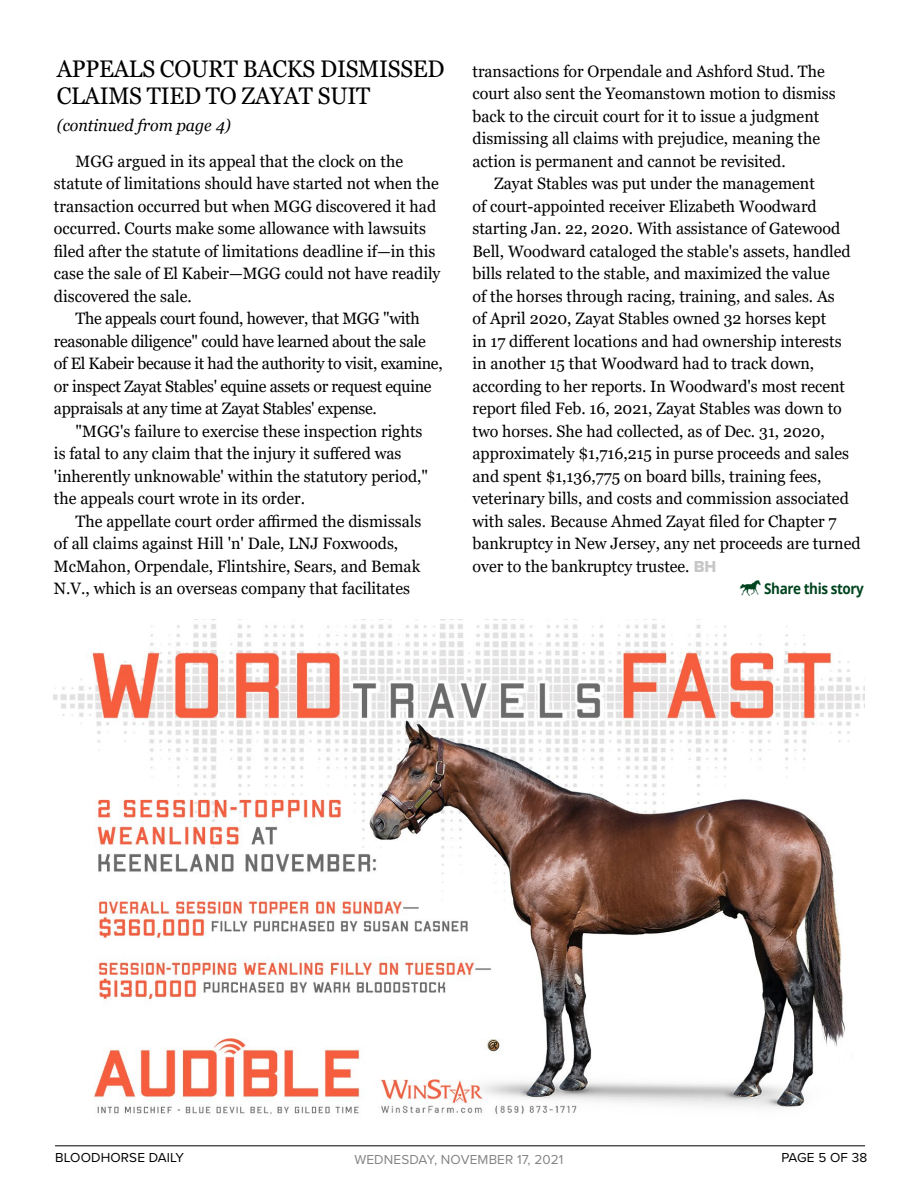
<style>
.page{position:relative;width:918px;height:1188px;background:#fff}
.page>*{position:absolute;margin:0;border:0;box-sizing:border-box;transform-origin:0 0}
.Headline{font:24px/27px "Georgia";letter-spacing:-.01em;color:#000;scale:.95 1}
.Body_Copy{font:16.5px/22.5px "Georgia";color:#000}
.Body_Copy-2{font:16.5px/22.5px "Georgia";letter-spacing:-.02em;color:#000}
.Headline-2{font:italic 16.5px "Georgia";color:#000}
.ShareThisStory{font:700 15px "Open Sans";letter-spacing:-.03em;color:#00441f;scale:.9 1}
.t1{font:13.5px "Proxima Nova";letter-spacing:.01em;color:#848484}
.t2{font:13.5px "Proxima Nova";letter-spacing:.01em;color:#000}
.s1{font-family:"Proxima Nova Extrabld";color:#c7c7c7}
</style>
<div class="page">
<hr style="left:55px;top:1146px;width:810px;height:1px;background:#000">
<img style="left:54px;top:620px;width:810px;height:494px">
<p class="Headline" style="left:57px;top:55px;width:410px">APPEALS COURT BACKS DISMISSED<br>CLAIMS TIED TO ZAYAT SUIT</p>
<p class="Headline-2" style="left:57px;top:114px;width:176px">(continued from page 4)</p>
<p class="Body_Copy" style="left:54px;top:150px;width:388px;text-indent:22px">MGG argued in its appeal that the clock on the statute of limitations should have started not when the transaction occurred but when MGG discovered it had occurred. Courts make some allowance with lawsuits filed after the statute of limitations deadline if—in this case the sale of El Kabeir—MGG could not have readily discovered the sale.</p>
<p class="Body_Copy-2" style="left:54px;top:307px;width:390px;text-indent:22px">The appeals court found, however, that MGG "with reasonable diligence" could have learned about the sale of El Kabeir because it had the authority to visit, examine, or inspect Zayat Stables' equine assets or request equine appraisals at any time at Zayat Stables' expense.</p>
<p class="Body_Copy" style="left:54px;top:420px;width:376px;text-indent:22px">"MGG's failure to exercise these inspection rights is fatal to any claim that the injury it suffered was 'inherently unknowable' within the statutory period," the appeals court wrote in its order.</p>
<p class="Body_Copy" style="left:54px;top:510px;width:369px;text-indent:22px">The appellate court order affirmed the dismissals of all claims against Hill 'n' Dale, LNJ Foxwoods, McMahon, Orpendale, Flintshire, Sears, and Bemak N.V., which is an overseas company that facilitates</p>
<p class="Body_Copy" style="left:472px;top:60px;width:365px">transactions for Orpendale and Ashford Stud. The court also sent the Yeomanstown motion to dismiss back to the circuit court for it to issue a judgment dismissing all claims with prejudice, meaning the action is permanent and cannot be revisited.</p>
<p class="Body_Copy" style="left:472px;top:172px;width:390px;text-indent:22px">Zayat Stables was put under the management<br>of court-appointed receiver Elizabeth Woodward starting Jan. 22, 2020. With assistance of Gatewood Bell, Woodward cataloged the stable's assets, handled bills related to the stable, and maximized the value<br>of the horses through racing, training, and sales. As<br>of April 2020, Zayat Stables owned 32 horses kept<br>in 17 different locations and had ownership interests<br>in another 15 that Woodward had to track down, according to her reports. In Woodward's most recent report filed Feb. 16, 2021, Zayat Stables was down to two horses. She had collected, as of Dec. 31, 2020, approximately $1,716,215 in purse proceeds and sales and spent $1,136,775 on board bills, training fees, veterinary bills, and costs and commission associated with sales. Because Ahmed Zayat filed for Chapter 7 bankruptcy in New Jersey, any net proceeds are turned over to the bankruptcy trustee. <span class="s1">BH</span></p>
<p class="ShareThisStory" style="left:739px;top:578px;width:141px">▲ Share this story</p>
<p class="t2" style="left:55px;top:1147px;width:131px">BLOODHORSE DAILY</p>
<p class="t1" style="left:354px;top:1150px;width:211px">WEDNESDAY, NOVEMBER 17, 2021</p>
<p class="t2" style="left:782px;top:1147px;width:87px">PAGE 5 OF 38</p>
</div>
